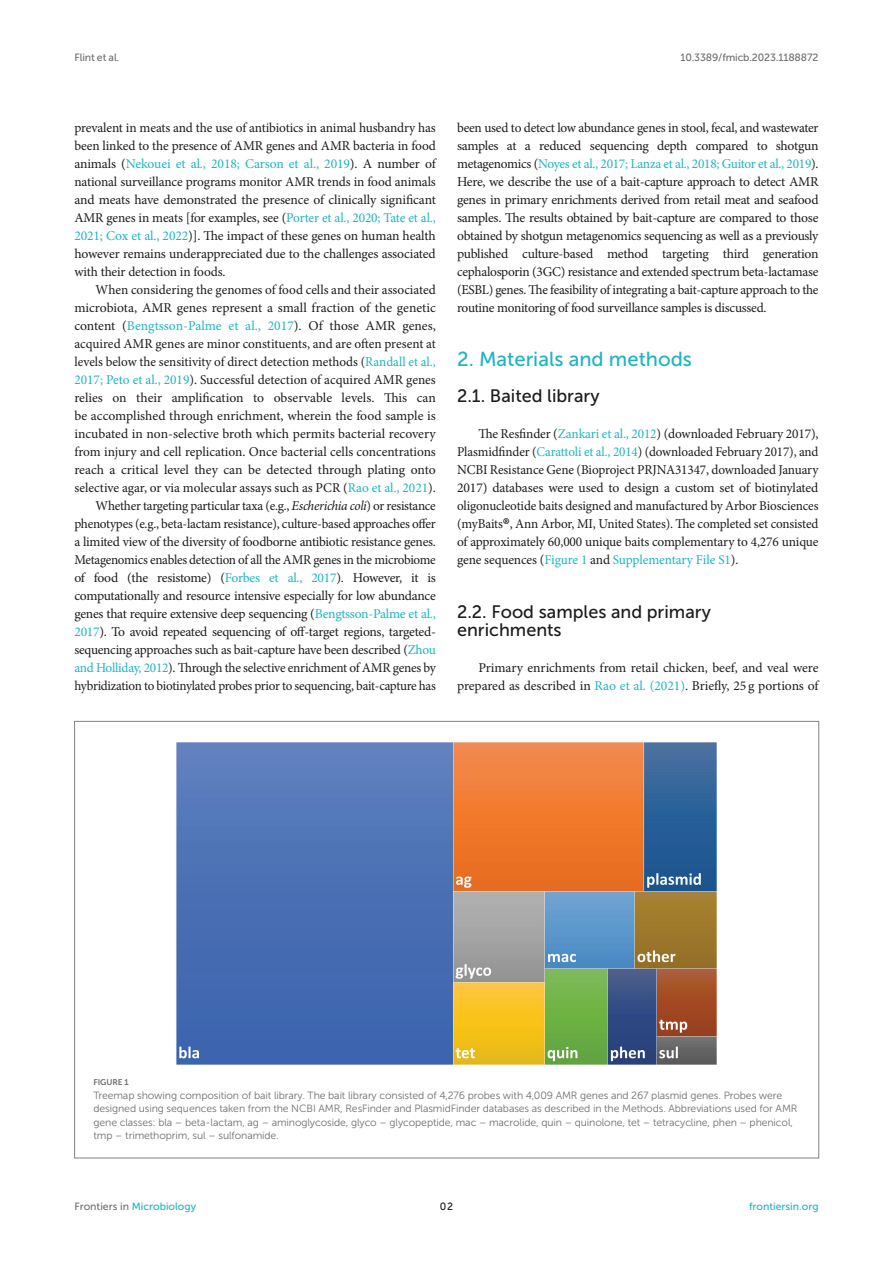
<style>
.page{position:relative;width:893px;height:1263px;background:#fff}
.page>*{position:absolute;margin:0;border:0;box-sizing:border-box;transform-origin:0 0}
.HEAD_1{font:20.25px "Museo Sans 500";color:#1db5c3}
.HEAD_2{font:18px/18px "Museo Sans 500";color:#1b1c1b}
.HEAD_2_after_HEAD_1{font:18px "Museo Sans 500";color:#1b1c1b}
.TEXT{font:13.5px/18px "Minion Pro";letter-spacing:-.015em;color:#1b1c1b;text-align:justify}
.TEXT_FLUSH{font:13.5px/18px "Minion Pro";letter-spacing:-.005em;color:#1b1c1b;text-align:justify}
.FIG_LEG{font:10.5px/13.5px "Museo Sans 300";letter-spacing:-.01em;color:#706f70}
.t1{font:10.5px "Museo Sans 500";color:#1db5c3}
.t2{font:10.5px "Museo Sans 500";letter-spacing:-.015em;color:#706f70}
.t3{font:10.5px "Museo Sans 500";color:#1b1c1b}
.FIG_HD{font:8.25px "Museo Sans 700";letter-spacing:-.01em;color:#706f70}
.s1{color:#1db5c3}
.s2{font-style:italic}
.s3{font-size:22.5px;color:#000}
.s4{color:#706f70}
</style>
<div class="page">
<img style="left:176px;top:742px;width:541px;height:323px">
<p class="t2" style="left:74px;top:51px;width:46px">Flint et al.</p>
<p class="t2" style="left:680px;top:51px;width:140px">10.3389/fmicb.2023.1188872</p>
<p class="TEXT" style="left:74px;top:119px;width:363px">prevalent in meats and the use of antibiotics in animal husbandry has been linked to the presence of AMR genes and AMR bacteria in food animals (<span class="s1">Nekouei et al., 2018; Carson et al., 2019</span>). A number of national surveillance programs monitor AMR trends in food animals and meats have demonstrated the presence of clinically significant AMR genes in meats [for examples, see (<span class="s1">Porter et al., 2020; Tate et al., 2021; Cox et al., 2022</span>)]. The impact of these genes on human health however remains underappreciated due to the challenges associated with their detection in foods.</p>
<p class="TEXT" style="left:74px;top:281px;width:363px;text-indent:21px">When considering the genomes of food cells and their associated microbiota, AMR genes represent a small fraction of the genetic content (<span class="s1">Bengtsson-Palme et al., 2017</span>). Of those AMR genes, acquired AMR genes are minor constituents, and are often present at levels below the sensitivity of direct detection methods (<span class="s1">Randall et al., 2017; Peto et al., 2019</span>). Successful detection of acquired AMR genes relies on their amplification to observable levels. This can be accomplished through enrichment, wherein the food sample is incubated in non-selective broth which permits bacterial recovery from injury and cell replication. Once bacterial cells concentrations reach a critical level they can be detected through plating onto selective agar, or via molecular assays such as PCR (<span class="s1">Rao et al., 2021</span>).</p>
<p class="TEXT" style="left:74px;top:497px;width:363px;text-indent:21px">Whether targeting particular taxa (e.g., <span class="s2">Escherichia coli</span>) or resistance phenotypes (e.g., beta-lactam resistance), culture-based approaches offer a limited view of the diversity of foodborne antibiotic resistance genes.<br>Metagenomics enables detection of all the AMR genes in the microbiome of food (the resistome) (<span class="s1">Forbes et al., 2017</span>). However, it is computationally and resource intensive especially for low abundance genes that require extensive deep sequencing (<span class="s1">Bengtsson-Palme et al., 2017</span>). To avoid repeated sequencing of off-target regions, targeted&shy;sequencing approaches such as bait-capture have been described (<span class="s1">Zhou and Holliday, 2012</span>). Through the selective enrichment of AMR genes by hybridization to biotinylated probes prior to sequencing, bait-capture has</p>
<p class="TEXT" style="left:457px;top:119px;width:363px">been used to detect low abundance genes in stool, fecal, and wastewater samples at a reduced sequencing depth compared to shotgun metagenomics (<span class="s1">Noyes et al., 2017; Lanza et al., 2018; Guitor et al., 2019</span>).<br>Here, we describe the use of a bait-capture approach to detect AMR genes in primary enrichments derived from retail meat and seafood samples. The results obtained by bait-capture are compared to those obtained by shotgun metagenomics sequencing as well as a previously published culture-based method targeting third generation cephalosporin (3GC) resistance and extended spectrum beta-lactamase (ESBL) genes. The feasibility of integrating a bait-capture approach to the routine monitoring of food surveillance samples is discussed.</p>
<p class="HEAD_1" style="left:457px;top:348px;width:236px">2. Materials and methods</p>
<p class="HEAD_2_after_HEAD_1" style="left:457px;top:386px;width:144px">2.1. Baited library</p>
<p class="TEXT_FLUSH" style="left:457px;top:425px;width:363px;text-indent:21px">The Resfinder (<span class="s1">Zankari et al., 2012</span>) (downloaded February 2017), Plasmidfinder (<span class="s1">Carattoli et al., 2014</span>) (downloaded February 2017), and NCBI Resistance Gene (Bioproject PRJNA31347, downloaded January 2017) databases were used to design a custom set of biotinylated oligonucleotide baits designed and manufactured by Arbor Biosciences (myBaits<span class="s3">®</span>, Ann Arbor, MI, United States). The completed set consisted of approximately 60,000 unique baits complementary to 4,276 unique gene sequences (<span class="s1">Figure 1</span> and <span class="s1">Supplementary File S1</span>).</p>
<p class="HEAD_2" style="left:457px;top:603px;width:255px">2.2. Food samples and primary enrichments</p>
<p class="TEXT_FLUSH" style="left:457px;top:659px;width:363px;text-align:right">Primary enrichments from retail chicken, beef, and veal were prepared as described in <span class="s1">Rao et al. (2021)</span>. Briefly, 25g portions of</p>
<p class="FIG_HD" style="left:94px;top:1077px;width:37px">FIGURE 1</p>
<p class="FIG_LEG" style="left:94px;top:1088px;width:705px">Treemap showing composition of bait library. The bait library consisted of 4,276 probes with 4,009 AMR genes and 267 plasmid genes. Probes were designed using sequences taken from the NCBI AMR, ResFinder and PlasmidFinder databases as described in the Methods. Abbreviations used for AMR gene classes: bla – beta-lactam, ag – aminoglycoside, glyco – glycopeptide, mac – macrolide, quin – quinolone, tet – tetracycline, phen – phenicol, tmp – trimethoprim, sul – sulfonamide.</p>
<p class="t1" style="left:74px;top:1200px;width:123px"><span class="s4">Frontiers in</span> Microbiology</p>
<p class="t3" style="left:440px;top:1200px;width:15px">02</p>
<p class="t1" style="left:749px;top:1200px;width:71px">frontiersin.org</p>
</div>
